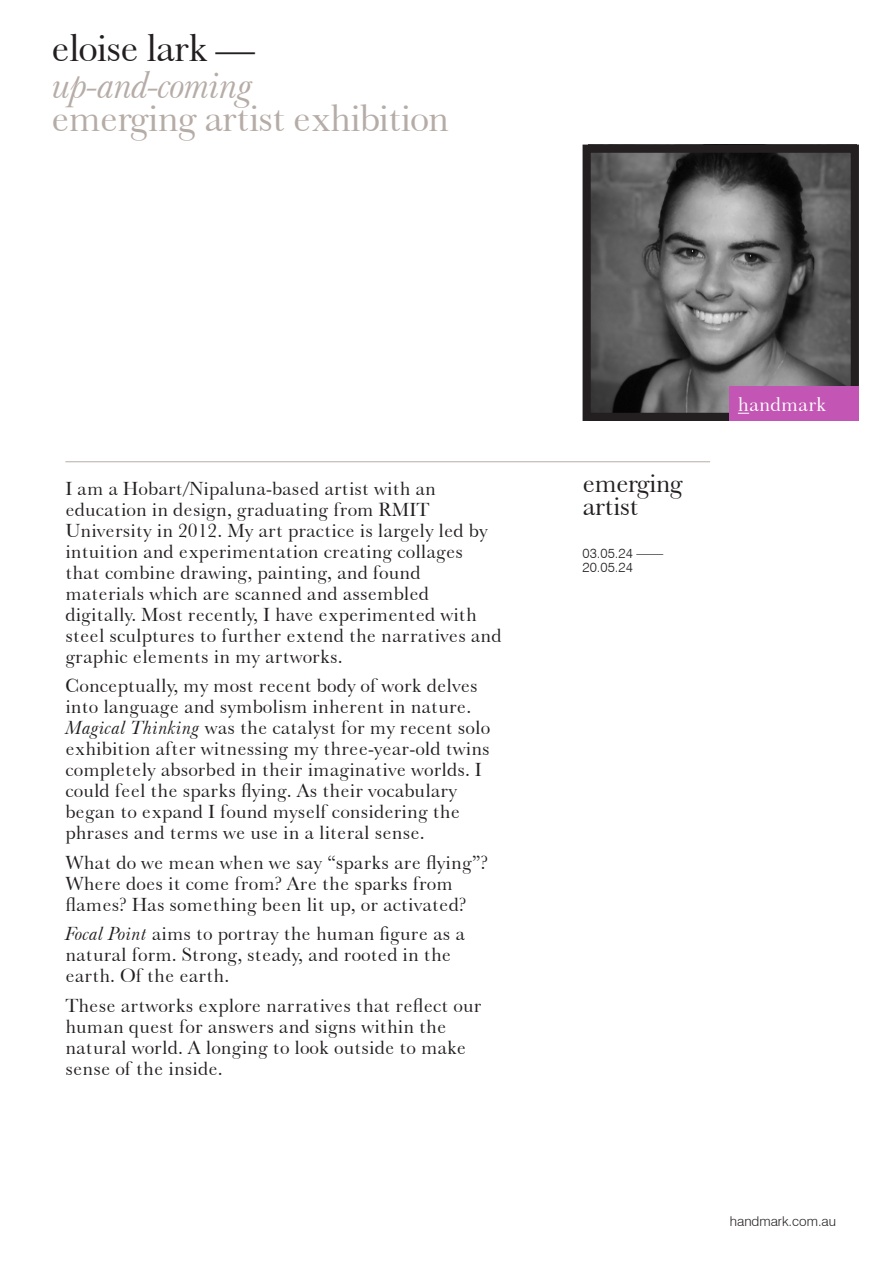
<style>
.page{position:relative;width:893px;height:1263px;background:#fff}
.page>*{position:absolute;margin:0;border:0;box-sizing:border-box;transform-origin:0 0}
.EXHIBITION_TITLE{font:italic 39.6px "Baskerville No 2 BT";letter-spacing:-.04em;color:#b6aca7}
.ARTIST_NAME{font:39.6px "Baskerville No 2 BT";letter-spacing:-.04em;color:#231f20}
.EXHIBITION_TITLE-2{font:39px "Baskerville No 2 BT";letter-spacing:-.04em;color:#b6aca7}
.CATEGORY{font:26.85px/22.5px "Baskerville No 2 BT";letter-spacing:-.04em;color:#231f20}
.t1{font:20.25px "Baskerville No 2 BT";color:#fff}
.t2{font:19.5px/21px "Baskerville No 2 BT";color:#231f20}
.DATES{font:300 13.5px/13.5px "Swiss 721 BT";color:#231f20}
.s1{font-style:italic}
</style>
<div class="page">
<img style="left:592px;top:154px;width:258px;height:258px">
<div style="left:583px;top:145px;width:276px;height:276px;border:8px solid #231f20"></div>
<hr style="left:65px;top:461px;width:645px;height:1px;background:#b6aca7">
<div style="left:730px;top:387px;width:129px;height:34px;background:#c355b4"></div>
<p class="ARTIST_NAME" style="left:51px;top:23px;width:205px">eloise lark —</p>
<p class="EXHIBITION_TITLE" style="left:52px;top:61px;width:203px">up-and-coming</p>
<p class="EXHIBITION_TITLE-2" style="left:51px;top:93px;width:400px">emerging artist exhibition</p>
<p class="t2" style="left:65px;top:477px;width:438px">I am a Hobart/Nipaluna-based artist with an education in design, graduating from RMIT University in 2012. My art practice is largely led by intuition and experimentation creating collages that combine drawing, painting, and found materials which are scanned and assembled digitally. Most recently, I have experimented with steel sculptures to further extend the narratives and graphic elements in my artworks.</p>
<p class="t2" style="left:65px;top:675px;width:426px">Conceptually, my most recent body of work delves into language and symbolism inherent in nature.<br><span class="s1">Magical Thinking</span> was the catalyst for my recent solo exhibition after witnessing my three-year-old twins completely absorbed in their imaginative worlds. I could feel the sparks flying. As their vocabulary began to expand I found myself considering the phrases and terms we use in a literal sense.</p>
<p class="t2" style="left:65px;top:851px;width:424px">What do we mean when we say “sparks are flying”?<br>Where does it come from? Are the sparks from flames? Has something been lit up, or activated?</p>
<p class="t2" style="left:65px;top:923px;width:401px"><span class="s1">Focal Point</span> aims to portray the human figure as a natural form. Strong, steady, and rooted in the earth. Of the earth.</p>
<p class="t2" style="left:65px;top:994px;width:418px">These artworks explore narratives that reflect our human quest for answers and signs within the natural world. A longing to look outside to make sense of the inside.</p>
<p class="CATEGORY" style="left:583px;top:471px;width:102px">emerging artist</p>
<p class="DATES" style="left:583px;top:547px;width:82px">03.05.24 ——<br>20.05.24</p>
<p class="t1" style="left:738px;top:391px;width:90px">handmark</p>
<p class="DATES" style="left:730px;top:1215px;width:108px">handmark.com.au</p>
</div>
